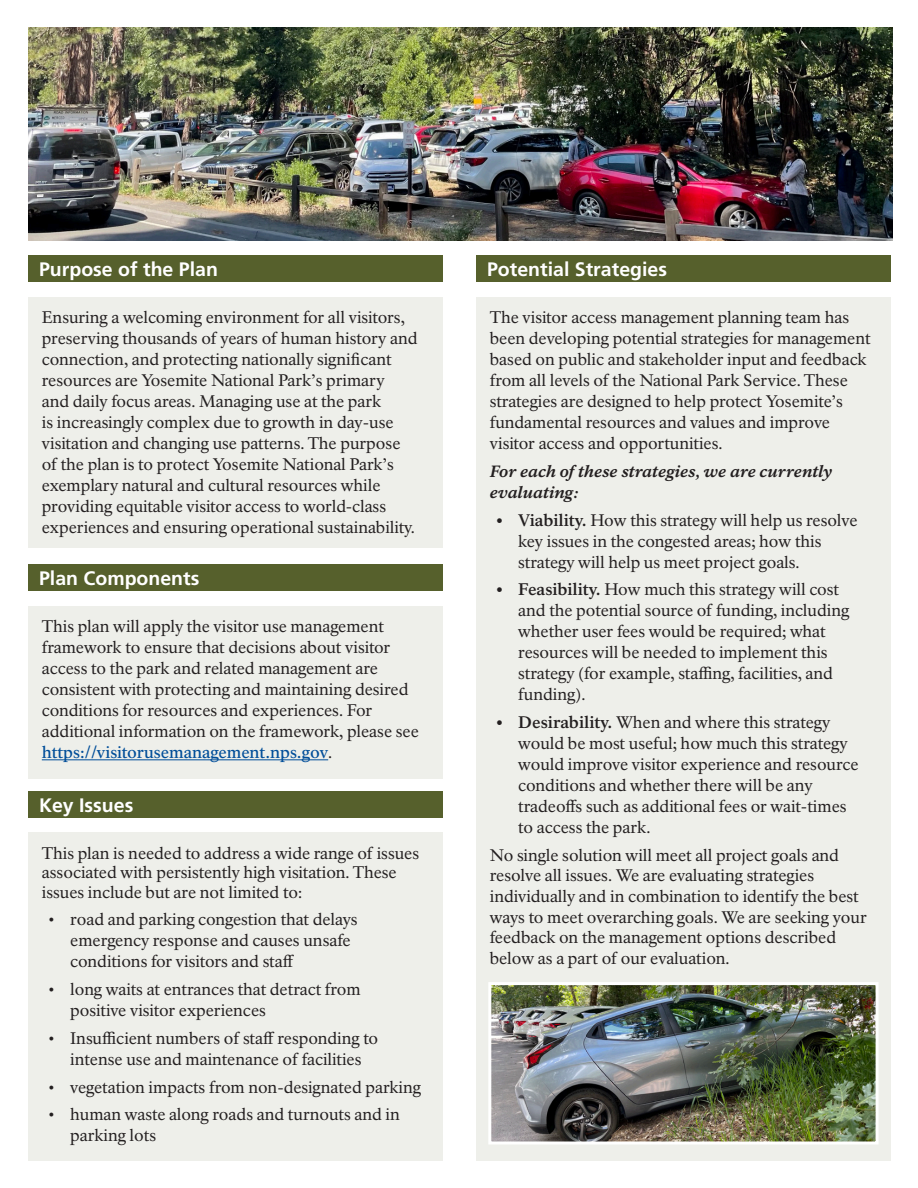
<style>
.page{position:relative;width:918px;height:1188px;background:#fff}
.page>*{position:absolute;margin:0;border:0;box-sizing:border-box;transform-origin:0 0}
.t1{font:700 19.5px "Frutiger LT Std";color:#fff}
.t2{font:16.5px/21px "NPS Rawlinson OT";letter-spacing:-.005em;color:#231f20}
.t3{font:italic 800 16.05px/21px "NPS Rawlinson OT";color:#231f20}
.s1{font-weight:500;color:#014e99}
.s2{font-weight:700}
</style>
<div class="page">
<div style="left:28px;top:297px;width:415px;height:251px;background:#eeefea"></div>
<div style="left:28px;top:255px;width:415px;height:27px;background:#56602c"></div>
<div style="left:28px;top:833px;width:415px;height:328px;background:#eeefea"></div>
<div style="left:28px;top:791px;width:415px;height:27px;background:#56602c"></div>
<img style="left:28px;top:27px;width:864px;height:213px">
<div style="left:28px;top:606px;width:415px;height:173px;background:#eeefea"></div>
<hr style="left:42px;top:759px;width:286px;height:1px;background:#014e99">
<div style="left:28px;top:564px;width:415px;height:27px;background:#56602c"></div>
<div style="left:476px;top:297px;width:415px;height:864px;background:#eeefea"></div>
<div style="left:476px;top:255px;width:415px;height:27px;background:#56602c"></div>
<img style="left:492px;top:986px;width:383px;height:154px">
<div style="left:488px;top:982px;width:391px;height:162px;border:3px solid #fff"></div>
<p class="t1" style="left:39px;top:258px;width:180px">Purpose of the Plan</p>
<p class="t2" style="left:42px;top:307px;width:377px">Ensuring a welcoming environment for all visitors, preserving thousands of years of human history and connection, and protecting nationally significant resources are Yosemite National Park’s primary<br>and daily focus areas. Managing use at the park<br>is increasingly complex due to growth in day-use visitation and changing use patterns. The purpose of the plan is to protect Yosemite National Park’s exemplary natural and cultural resources while providing equitable visitor access to world-class experiences and ensuring operational sustainability.</p>
<p class="t1" style="left:39px;top:566px;width:162px">Plan Components</p>
<p class="t2" style="left:42px;top:616px;width:379px">This plan will apply the visitor use management framework to ensure that decisions about visitor access to the park and related management are consistent with protecting and maintaining desired conditions for resources and experiences. For additional information on the framework, please see <span class="s1">https://visitorusemanagement.nps.gov</span>.</p>
<p class="t1" style="left:39px;top:793px;width:96px">Key Issues</p>
<p class="t2" style="left:42px;top:843px;width:379px;line-height:19.5px">This plan is needed to address a wide range of issues associated with persistently high visitation. These issues include but are not limited to:</p>
<p class="t2" style="left:70px;top:909px;width:289px;text-indent:-23px">• road and parking congestion that delays emergency response and causes unsafe conditions for visitors and staff</p>
<p class="t2" style="left:70px;top:979px;width:292px;text-indent:-23px">• long waits at entrances that detract from positive visitor experiences</p>
<p class="t2" style="left:48px;top:1028px;width:332px;text-align:center">• Insufficient numbers of staff responding to intense use and maintenance of facilities</p>
<p class="t2" style="left:48px;top:1077px;width:375px">• vegetation impacts from non-designated parking</p>
<p class="t2" style="left:70px;top:1104px;width:331px;text-indent:-23px">• human waste along roads and turnouts and in parking lots</p>
<p class="t1" style="left:487px;top:258px;width:181px">Potential Strategies</p>
<p class="t2" style="left:490px;top:307px;width:382px">The visitor access management planning team has been developing potential strategies for management based on public and stakeholder input and feedback from all levels of the National Park Service. These strategies are designed to help protect Yosemite’s fundamental resources and values and improve visitor access and opportunities.</p>
<p class="t3" style="left:490px;top:461px;width:344px">For each of these strategies, we are currently evaluating:</p>
<p class="t2" style="left:518px;top:510px;width:341px;text-indent:-23px"><span class="s2">• Viability.</span> How this strategy will help us resolve key issues in the congested areas; how this strategy will help us meet project goals.</p>
<p class="t2" style="left:518px;top:579px;width:333px;text-indent:-23px"><span class="s2">• Feasibility.</span> How much this strategy will cost and the potential source of funding, including whether user fees would be required; what resources will be needed to implement this strategy (for example, staffing, facilities, and funding).</p>
<p class="t2" style="left:518px;top:712px;width:342px;text-indent:-23px"><span class="s2">• Desirability.</span> When and where this strategy would be most useful; how much this strategy would improve visitor experience and resource conditions and whether there will be any tradeoffs such as additional fees or wait-times to access the park.</p>
<p class="t2" style="left:490px;top:845px;width:378px">No single solution will meet all project goals and resolve all issues. We are evaluating strategies individually and in combination to identify the best ways to meet overarching goals. We are seeking your feedback on the management options described below as a part of our evaluation.</p>
</div>
